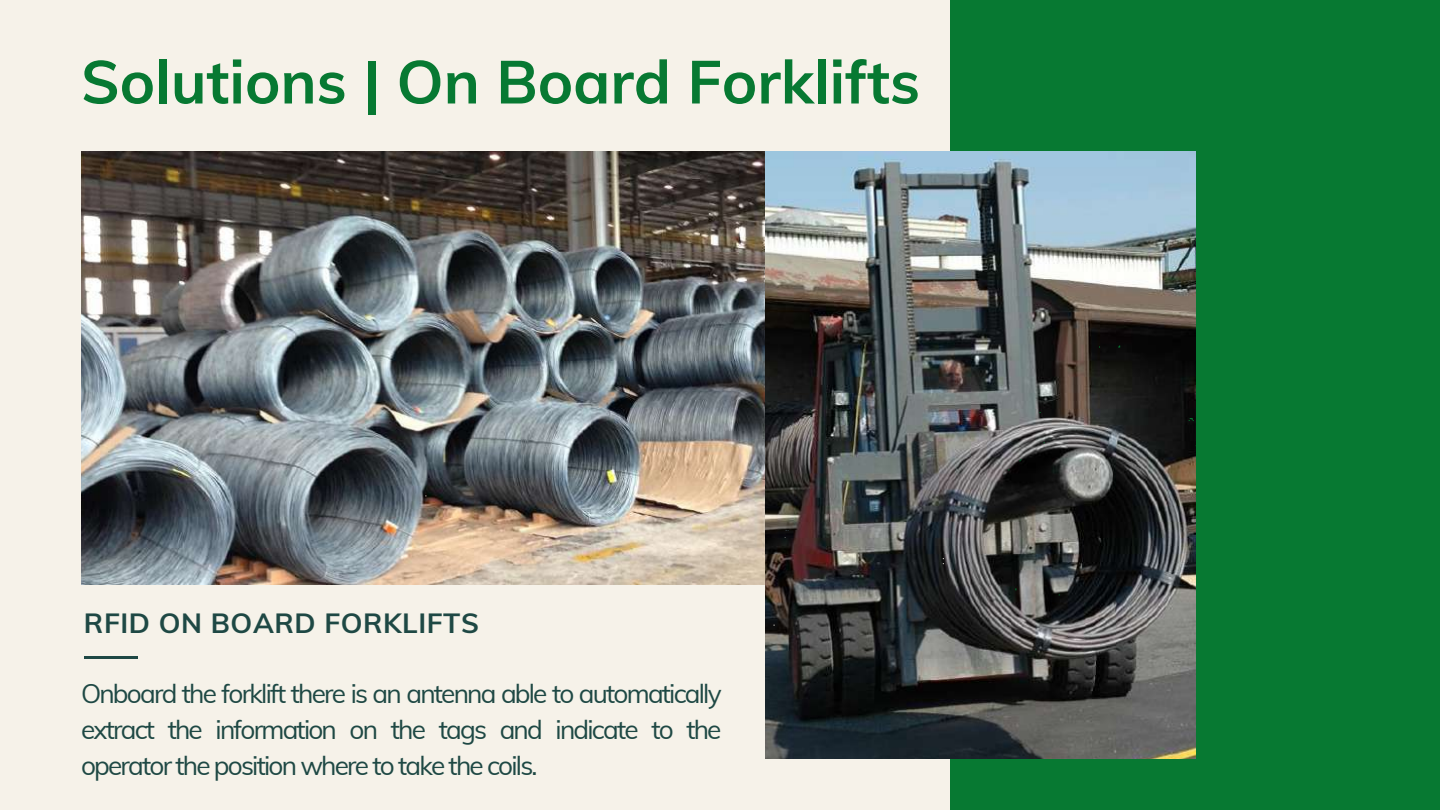
<style>
.page{position:relative;width:1440px;height:810px;background:#f6f2e9}
.page>*{position:absolute;margin:0;border:0;box-sizing:border-box;transform-origin:0 0}
.t1{font:700 60px "Muli";color:#077932}
.t2{font:700 27.8px "Muli";letter-spacing:.02em;color:#1e4844}
.t3{font:26.2px/36px "Muli";letter-spacing:-.07em;color:#1e4844;text-align:justify}
</style>
<div class="page">
<hr style="left:84px;top:656px;width:53px;height:3px;background:#1e4844">
<img style="left:81px;top:152px;width:684px;height:433px">
<div style="left:950px;top:0;width:490px;height:810px;background:linear-gradient(to right,#087832,#077932)"></div>
<img style="left:765px;top:152px;width:430px;height:606px">
<h1 class="t1" style="left:81px;top:43px;width:841px">Solutions | On Board Forklifts</h1>
<p class="t2" style="left:84px;top:605px;width:396px">RFID ON BOARD FORKLIFTS</p>
<p class="t3" style="left:81px;top:675px;width:642px">Onboard the forklift there is an antenna able to automatically extract the information on the tags and indicate to the operator the position where to take the coils.</p>
</div>
